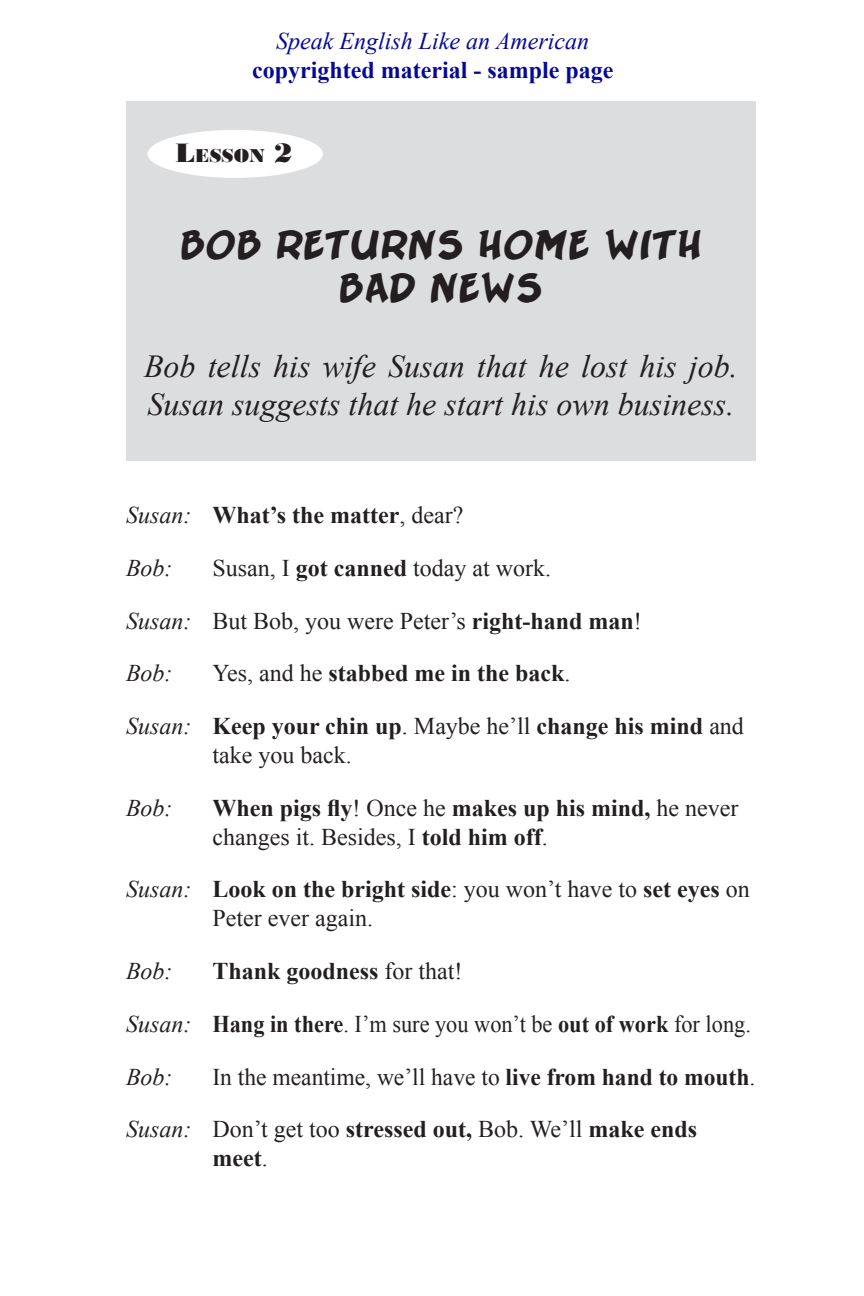
<style>
.page{position:relative;width:864px;height:1296px;background:#fff}
.page>*{position:absolute;margin:0;border:0;box-sizing:border-box;transform-origin:0 0}
.t1{font:36px/43.2px "Sergeant Six Pack";color:#231f20;text-align:center}
.t2{font:italic 32px/38.4px "Times New Roman";color:#231f20}
.t3{font:24px/52.8px "Times New Roman";color:#231f20}
.t4{font:700 24px/28.8px "Times New Roman";color:#231f20}
.t5{font:24px/52.8px "Times New Roman";color:#231f20;scale:.93 1}
.t6{font:700 24px "Times New Roman";color:#050897}
.t7{font:italic 24px "Times New Roman";color:#050897}
.t8{font:italic 24px "Times New Roman";color:#231f20}
.t9{font:19.6px "Bodoni MT Black";color:#231f20}
.s1{font-size:28px}
.s2{font-weight:400;font-style:italic}
.s3{font-weight:400}
.s4{font-weight:700}
.s5{font-style:italic}
</style>
<div class="page">
<div style="left:126px;top:101px;width:630px;height:360px;background:#dcdddf"></div>
<div style="left:147px;top:130px;width:176px;height:48px;background:#fff;border-radius:50%"></div>
<p class="t7" style="left:276px;top:25px;width:314px">Speak English Like an American</p>
<p class="t6" style="left:252px;top:53px;width:363px">copyrighted material - sample page</p>
<p class="t9" style="left:175px;top:144px;width:119px"><span class="s1">L</span>ESSON <span class="s1">2</span></p>
<h1 class="t1" style="left:180px;top:232px;width:523px">BOB RETURNS HOME WITH<br>BAD NEWS</h1>
<h2 class="t2" style="left:144px;top:346px;width:595px">Bob tells his wife Susan that he lost his job.<br>Susan suggests that he start his own business.</h2>
<p class="t4" style="left:126px;top:488px;width:339px;line-height:52.8px"><span class="s2">Susan:</span> What’s the matter<span class="s3">, dear?<br></span><span class="s2">Bob:</span></p>
<p class="t3" style="left:126px;top:541px;width:517px;text-indent:86px">Susan, I <span class="s4">got canned</span> today at work.<br><span class="s5">Susan:</span> But Bob, you were Peter’s <span class="s4">right-hand man</span>!<br><span class="s5">Bob:</span></p>
<p class="t4" style="left:212px;top:658px;width:360px"><span class="s3">Yes, and he</span> stabbed me in the back<span class="s3">.</span></p>
<p class="t4" style="left:212px;top:711px;width:533px;text-indent:-86px"><span class="s2">Susan:</span> Keep your chin up<span class="s3">. Maybe he’ll</span> change his mind <span class="s3">and take you back.</span></p>
<p class="t8" style="left:126px;top:791px;width:48px">Bob:</p>
<p class="t4" style="left:212px;top:793px;width:528px">When pigs fly<span class="s3">! Once he</span> makes up his mind, <span class="s3">he never changes it. Besides, I</span> told him off<span class="s3">.</span></p>
<p class="t3" style="left:212px;top:875px;width:539px;line-height:28.8px;text-indent:-86px"><span class="s5">Susan:</span> <span class="s4">Look on the bright side</span>: you won’t have to <span class="s4">set eyes</span> on<br>Peter ever again.</p>
<p class="t8" style="left:126px;top:954px;width:48px">Bob:</p>
<p class="t4" style="left:212px;top:956px;width:252px">Thank goodness <span class="s3">for that!</span></p>
<p class="t5" style="left:126px;top:997px;width:673px"><span class="s5">Susan:</span> <span class="s4">Hang in there</span>. I’m sure you won’t be <span class="s4">out of work</span> for long.<br><span class="s5">Bob:</span></p>
<p class="t3" style="left:126px;top:1050px;width:631px;text-indent:86px">In the meantime, we’ll have to <span class="s4">live from hand to mouth</span>.<br><span class="s5">Susan:</span> Don’t get too <span class="s4">stressed out,</span> Bob. We’ll <span class="s4">make ends</span></p>
<p class="t4" style="left:212px;top:1143px;width:57px">meet<span class="s3">.</span></p>
</div>
